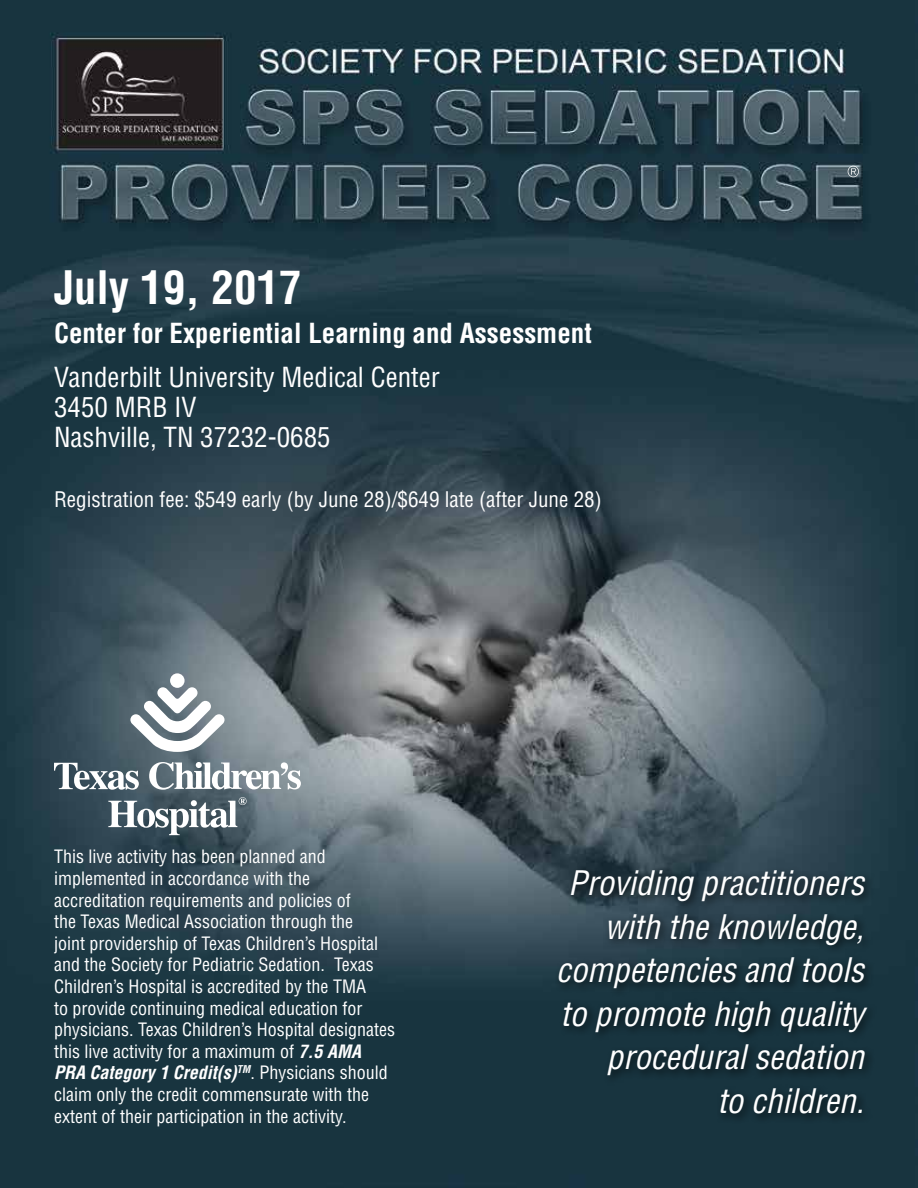
<style>
.page{position:relative;width:918px;height:1188px;background:#fff}
.page>*{position:absolute;margin:0;border:0;box-sizing:border-box;transform-origin:0 0}
.t1{font:700 condensed 45px "Helvetica LT Std";color:#fff}
.t2{font:italic condensed 33px/43.5px "Helvetica LT Std";color:#fff;text-align:right}
.t3{font:condensed 27px/30px "Helvetica LT Std";color:#fff}
.t4{font:700 condensed 27px "Helvetica LT Std";color:#fff}
.t5{font:condensed 21px "Helvetica LT Std";color:#fff}
.t6{font:condensed 18px/21.6px "Helvetica LT Std";color:#fff}
.s1{font-weight:700;font-style:italic}
</style>
<div class="page">
<img style="left:0;top:0;width:918px;height:1188px">
<div style="left:554px;top:866px;width:323px;height:258px;background:#000;opacity:.75"></div>
<svg style="left:149px;top:762px;width:152px;height:28px"></svg>
<svg style="left:54px;top:763px;width:85px;height:27px"></svg>
<svg style="left:130px;top:687px;width:95px;height:65px"></svg>
<div style="left:170px;top:673px;width:15px;height:15px;background:#fff;border-radius:50%"></div>
<svg style="left:108px;top:797px;width:139px;height:38px"></svg>
<svg style="left:848px;top:166px;width:11px;height:11px"></svg>
<h1 class="t1" style="left:54px;top:260px;width:249px">July 19, 2017</h1>
<h3 class="t4" style="left:54px;top:317px;width:539px">Center for Experiential Learning and Assessment</h3>
<h3 class="t3" style="left:54px;top:362px;width:387px">Vanderbilt University Medical Center<br>3450 MRB IV<br>Nashville, TN 37232-0685</h3>
<p class="t5" style="left:54px;top:486px;width:549px">Registration fee: $549 early (by June 28)/$649 late (after June 28)</p>
<p class="t6" style="left:54px;top:846px;width:343px">This live activity has been planned and implemented in accordance with the accreditation requirements and policies of<br>the Texas Medical Association through the<br>joint providership of Texas Children’s Hospital and the Society for Pediatric Sedation. Texas Children’s Hospital is accredited by the TMA<br>to provide continuing medical education for physicians. Texas Children’s Hospital designates this live activity for a maximum of <span class="s1">7.5 AMA PRA Category 1 Credit(s)</span><sup>TM</sup>. Physicians should claim only the credit commensurate with the extent of their participation in the activity.</p>
<h2 class="t2" style="left:556px;top:862px;width:309px">Providing practitioners with the knowledge, competencies and tools to promote high quality procedural sedation<br>to children.</h2>
</div>
